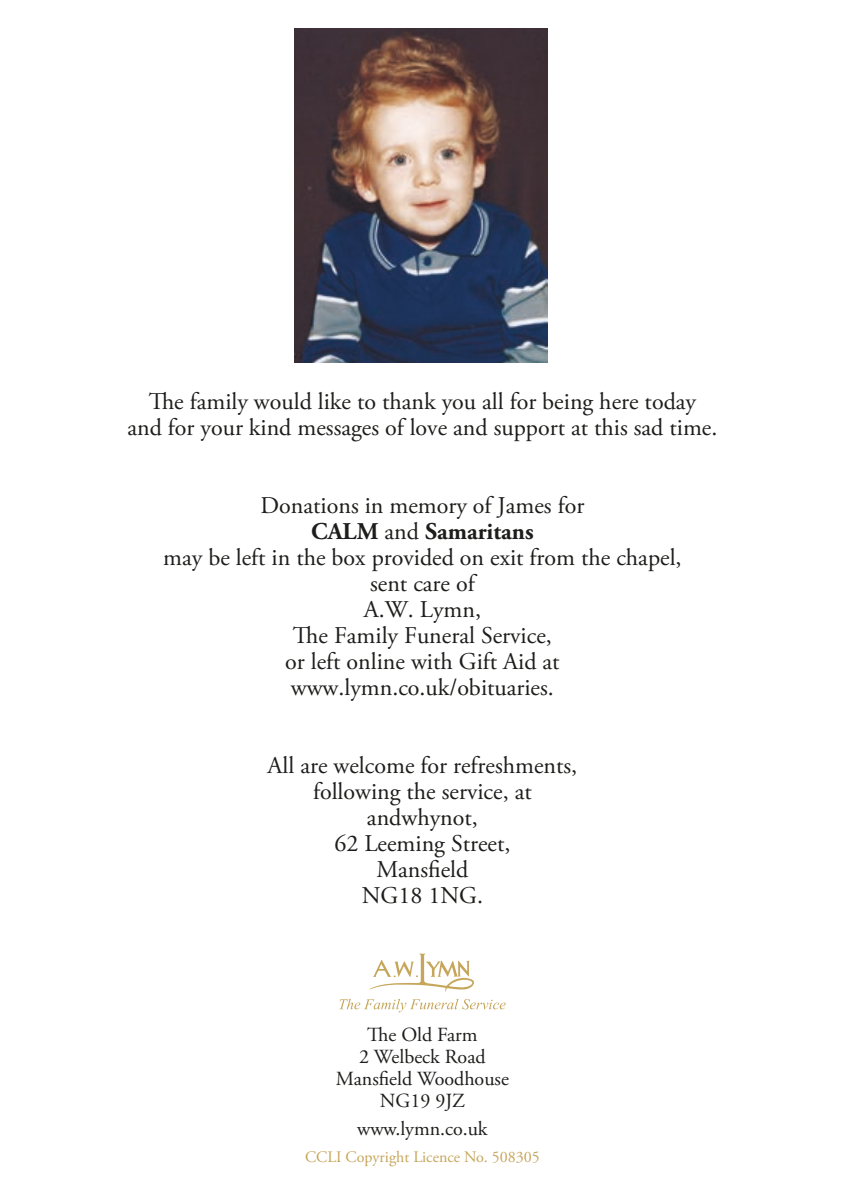
<style>
.page{position:relative;width:842px;height:1191px;background:#fff}
.page>*{position:absolute;margin:0;border:0;box-sizing:border-box;transform-origin:0 0}
.t1{font:24px/26px "Adobe Garamond Pro";color:#1d1d1b;text-align:center}
.t2{font:20px/22px "Adobe Garamond Pro";color:#1d1d1b;text-align:center}
.t3{font:16px "Adobe Garamond Pro";color:#c6a65b}
.s1{font-weight:700}
</style>
<div class="page">
<svg style="left:339px;top:953px;width:167px;height:59px"></svg>
<img style="left:295px;top:28px;width:252px;height:334px">
<p class="t1" style="left:127px;top:389px;width:591px">The family would like to thank you all for being here today<br>and for your kind messages of love and support at this sad time.</p>
<p class="t1" style="left:163px;top:493px;width:520px">Donations in memory of James for<br><span class="s1">CALM</span> and <span class="s1">Samaritans<br></span>may be left in the box provided on exit from the chapel, sent care of<br>A.W. Lymn,<br>The Family Funeral Service,<br>or left online with Gift Aid at www.lymn.co.uk/obituaries.</p>
<p class="t1" style="left:268px;top:753px;width:311px">All are welcome for refreshments, following the service, at andwhynot,<br>62 Leeming Street,<br>Mansfield<br>NG18 1NG.</p>
<p class="t2" style="left:336px;top:1024px;width:175px">The Old Farm<br>2 Welbeck Road<br>Mansfield Woodhouse<br>NG19 9JZ</p>
<p class="t2" style="left:357px;top:1117px;width:132px">www.lymn.co.uk</p>
<p class="t3" style="left:305px;top:1147px;width:236px">CCLI Copyright Licence No. 508305</p>
</div>
